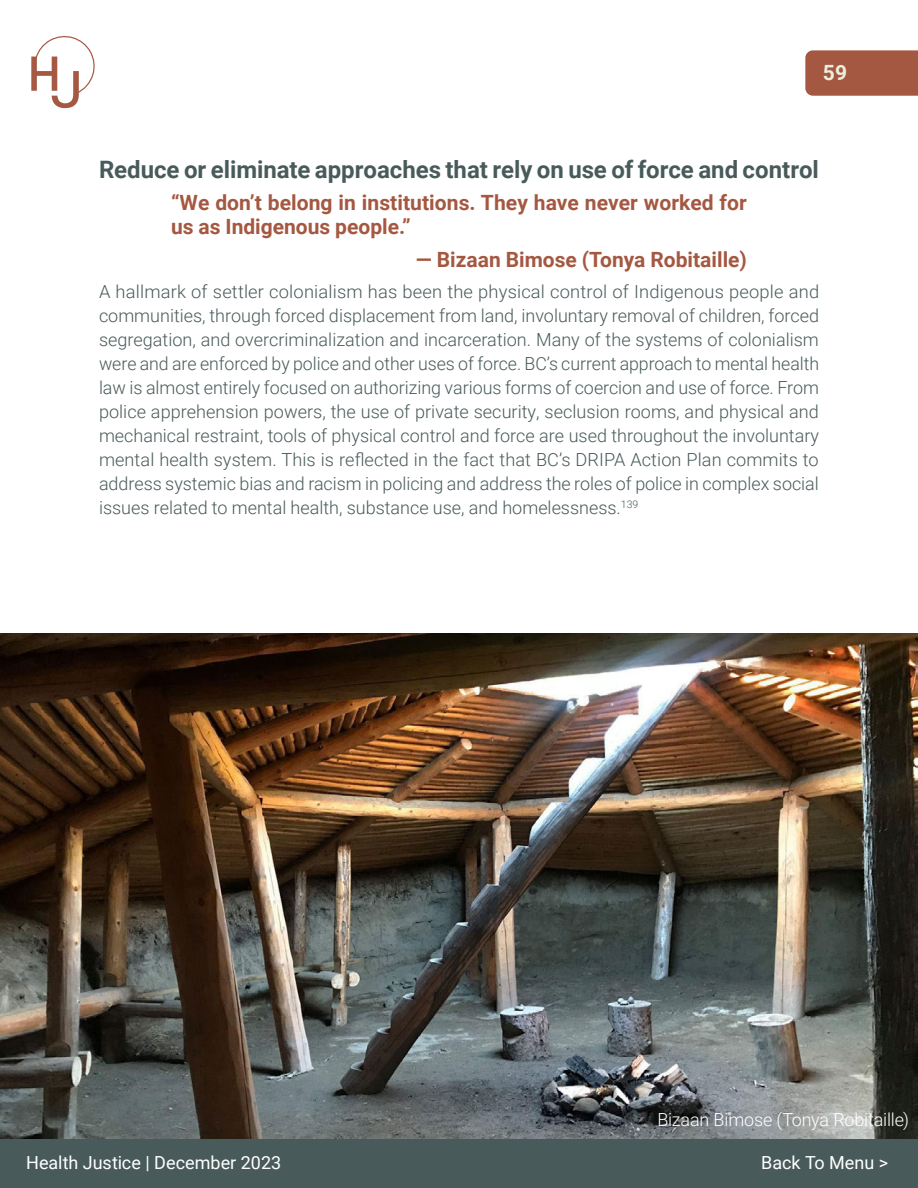
<style>
.page{position:relative;width:918px;height:1188px;background:#fff}
.page>*{position:absolute;margin:0;border:0;box-sizing:border-box;transform-origin:0 0}
.t1{font:700 24px "Roboto";color:#495a5a}
.t2{font:700 21px/24px "Roboto";color:#a55841}
.t3{font:700 21px "Roboto";color:#eceedc}
.t4{font:300 18px/24px "Roboto";color:#495a5a;text-align:justify}
.t5{font:18px "Roboto";color:#fff}
.t6{font:300 18px "Roboto";letter-spacing:-.01em;color:#fff}
</style>
<div class="page">
<div style="left:805px;top:50px;width:113px;height:46px;background:#a55841"></div>
<svg style="left:31px;top:36px;width:64px;height:72px"></svg>
<img style="left:0;top:634px;width:918px;height:505px">
<div style="left:0;top:1139px;width:918px;height:49px;background:#495a5a"></div>
<p class="t3" style="left:823px;top:58px;width:26px">59</p>
<h1 class="t1" style="left:99px;top:153px;width:722px">Reduce or eliminate approaches that rely on use of force and control</h1>
<p class="t2" style="left:171px;top:189px;width:577px">“We don’t belong in institutions. They have never worked for us as Indigenous people.”</p>
<p class="t2" style="left:416px;top:246px;width:333px">— Bizaan Bimose (Tonya Robitaille)</p>
<p class="t4" style="left:99px;top:279px;width:722px">A hallmark of settler colonialism has been the physical control of Indigenous people and communities, through forced displacement from land, involuntary removal of children, forced segregation, and overcriminalization and incarceration. Many of the systems of colonialism were and are enforced by police and other uses of force. BC’s current approach to mental health law is almost entirely focused on authorizing various forms of coercion and use of force. From police apprehension powers, the use of private security, seclusion rooms, and physical and mechanical restraint, tools of physical control and force are used throughout the involuntary mental health system. This is reflected in the fact that BC’s DRIPA Action Plan commits to address systemic bias and racism in policing and address the roles of police in complex social issues related to mental health, substance use, and homelessness.<sup>139</sup></p>
<p class="t6" style="left:657px;top:1107px;width:253px">Bizaan Bimose (Tonya Robitaille)</p>
<p class="t5" style="left:26px;top:1150px;width:257px">Health Justice | December 2023</p>
<p class="t5" style="left:761px;top:1150px;width:128px">Back To Menu &gt;</p>
</div>
